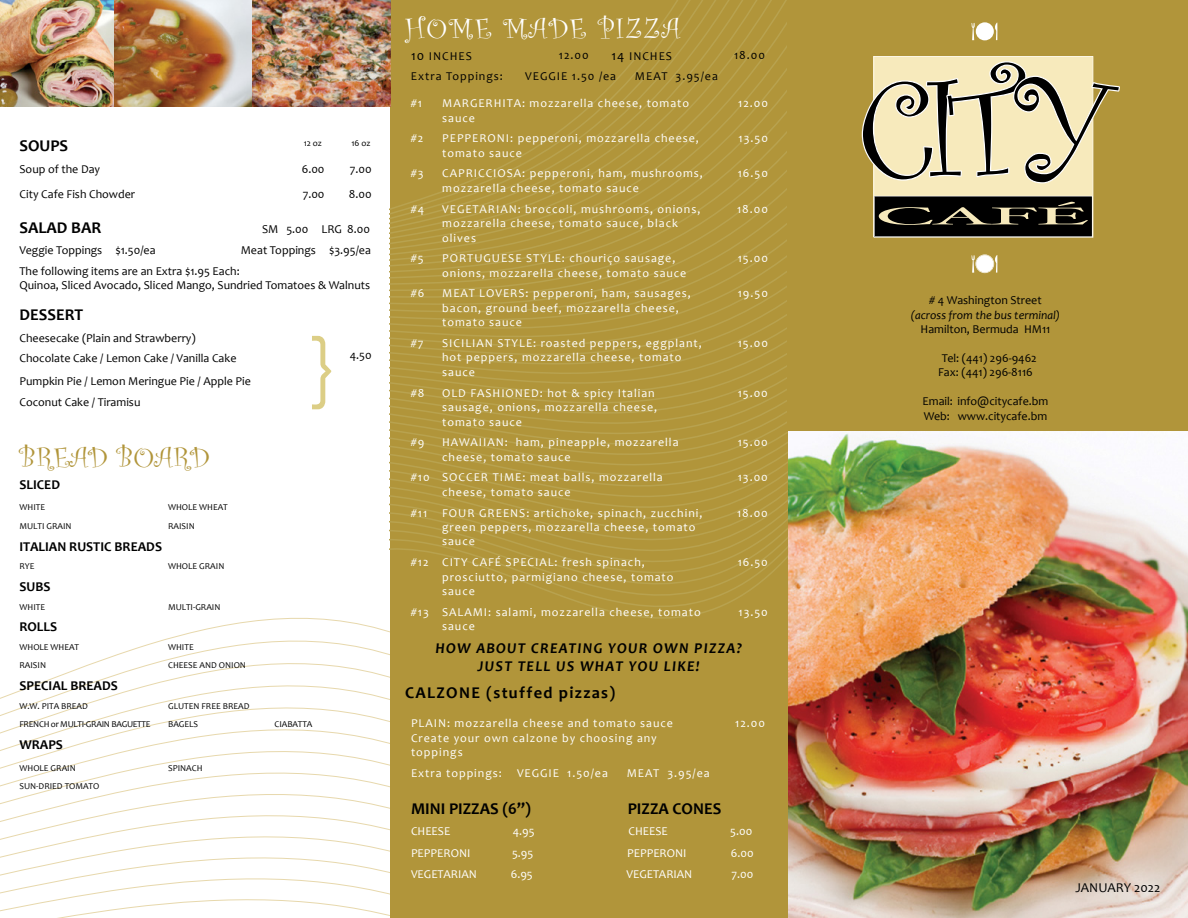
<style>
.page{position:relative;width:1188px;height:918px;background:#fff}
.page>*{position:absolute;margin:0;border:0;box-sizing:border-box;transform-origin:0 0}
.t1{font:30px "Curlz";letter-spacing:.05em;color:#fff}
.t2{font:30px "Curlz";color:#b1953a}
.t3{font:700 16.5px "Candara";color:#000}
.t4{font:700 16.5px "Candara";letter-spacing:.08em;color:#000}
.t5{font:italic 700 15px/18px "Candara";letter-spacing:.08em;color:#000;text-align:center}
.t6{font:700 13.5px "Candara";color:#000}
.t7{font:13.5px "Candara";color:#000}
.t8{font:12px/14.4px "Candara";letter-spacing:.08em;color:#fff}
.t9{font:12px/14.4px "Candara";color:#000}
.t10{font:12px "Candara";color:#fff}
.t11{font:12px "Candara";letter-spacing:.08em;color:#000}
.t12{font:italic 12px "Candara";color:#000}
.t13{font:9px "Candara";color:#000}
.t14{font:9px "Candara";letter-spacing:-.03em;color:#000}
.s1{font-size:13.5px}
</style>
<div class="page">
<div style="left:390px;top:632px;width:398px;height:286px;background:#b1953a"></div>
<svg style="left:390px;top:0;width:398px;height:632px;background:#b1963c"></svg>
<svg style="left:787px;top:0;width:1px;height:14px"></svg>
<svg style="left:0;top:618px;width:390px;height:300px"></svg>
<div style="left:788px;top:0;width:400px;height:432px;background:#b1953a"></div>
<img style="left:0;top:0;width:114px;height:107px">
<img style="left:114px;top:0;width:277px;height:107px">
<svg style="left:862px;top:56px;width:258px;height:182px;background:#aaa07c"></svg>
<svg style="left:972px;top:254px;width:25px;height:19px"></svg>
<svg style="left:995px;top:22px;width:2px;height:18px"></svg>
<svg style="left:972px;top:23px;width:3px;height:17px"></svg>
<div style="left:976px;top:22px;width:18px;height:18px;background:#fff;border-radius:50%"></div>
<img style="left:788px;top:433px;width:400px;height:485px">
<svg style="left:312px;top:336px;width:19px;height:73px"></svg>
<h2 class="t3" style="left:20px;top:136px;width:50px">SOUPS</h2>
<p class="t13" style="left:304px;top:137px;width:20px">12 oz</p>
<p class="t13" style="left:351px;top:137px;width:21px">16 oz</p>
<p class="t9" style="left:20px;top:162px;width:82px">Soup of the Day</p>
<p class="t9" style="left:302px;top:162px;width:24px">6.00</p>
<p class="t9" style="left:350px;top:162px;width:23px">7.00</p>
<p class="t9" style="left:20px;top:187px;width:117px">City Cafe Fish Chowder</p>
<p class="t9" style="left:303px;top:187px;width:23px">7.00</p>
<p class="t9" style="left:349px;top:187px;width:24px">8.00</p>
<h2 class="t3" style="left:20px;top:218px;width:83px">SALAD BAR</h2>
<p class="t9" style="left:262px;top:222px;width:109px">SM 5.00 LRG 8.00</p>
<p class="t9" style="left:19px;top:243px;width:138px">Veggie Toppings $1.50/ea</p>
<p class="t9" style="left:241px;top:243px;width:132px">Meat Toppings $3.95/ea</p>
<p class="t9" style="left:19px;top:264px;width:352px">The following items are an Extra $1.95 Each:<br>Quinoa, Sliced Avocado, Sliced Mango, Sundried Tomatoes &amp; Walnuts</p>
<h2 class="t3" style="left:20px;top:304px;width:65px">DESSERT</h2>
<p class="t9" style="left:20px;top:327px;width:219px;line-height:20.7px">Cheesecake (Plain and Strawberry)<br>Chocolate Cake / Lemon Cake / Vanilla Cake</p>
<p class="t9" style="left:350px;top:348px;width:23px">4.50</p>
<p class="t9" style="left:20px;top:371px;width:233px;line-height:20.7px">Pumpkin Pie / Lemon Meringue Pie / Apple Pie<br>Coconut Cake / Tiramisu</p>
<h1 class="t2" style="left:20px;top:436px;width:192px">BREAD BOARD</h1>
<p class="t6" style="left:20px;top:476px;width:42px">SLICED</p>
<p class="t13" style="left:20px;top:502px;width:27px">WHITE</p>
<p class="t13" style="left:168px;top:502px;width:61px">WHOLE WHEAT</p>
<p class="t13" style="left:20px;top:520px;width:54px">MULTI GRAIN</p>
<p class="t13" style="left:168px;top:520px;width:28px">RAISIN</p>
<p class="t6" style="left:20px;top:538px;width:144px">ITALIAN RUSTIC BREADS</p>
<p class="t13" style="left:20px;top:561px;width:17px">RYE</p>
<p class="t13" style="left:168px;top:561px;width:58px">WHOLE GRAIN</p>
<p class="t6" style="left:20px;top:578px;width:33px">SUBS</p>
<p class="t13" style="left:20px;top:601px;width:27px">WHITE</p>
<p class="t13" style="left:168px;top:601px;width:54px">MULTI-GRAIN</p>
<p class="t6" style="left:20px;top:619px;width:39px">ROLLS</p>
<p class="t13" style="left:20px;top:641px;width:61px">WHOLE WHEAT</p>
<p class="t13" style="left:168px;top:641px;width:27px">WHITE</p>
<p class="t13" style="left:20px;top:660px;width:28px">RAISIN</p>
<p class="t13" style="left:168px;top:660px;width:79px">CHEESE AND ONION</p>
<p class="t6" style="left:20px;top:677px;width:100px">SPECIAL BREADS</p>
<p class="t13" style="left:20px;top:700px;width:70px">W.W. PITA BREAD</p>
<p class="t13" style="left:168px;top:700px;width:83px">GLUTEN FREE BREAD</p>
<p class="t14" style="left:20px;top:719px;width:133px">FRENCH or MULTI-GRAIN BAGUETTE</p>
<p class="t13" style="left:168px;top:719px;width:32px">BAGELS</p>
<p class="t13" style="left:274px;top:719px;width:40px">CIABATTA</p>
<p class="t6" style="left:20px;top:736px;width:45px">WRAPS</p>
<p class="t13" style="left:20px;top:762px;width:58px">WHOLE GRAIN</p>
<p class="t13" style="left:168px;top:762px;width:36px">SPINACH</p>
<p class="t13" style="left:20px;top:781px;width:81px">SUN-DRIED TOMATO</p>
<h1 class="t1" style="left:405px;top:7px;width:277px">HOME MADE PIZZA</h1>
<p class="t9" style="left:411px;top:49px;width:62px"><span class="s1">10</span> INCHES</p>
<p class="t9" style="left:559px;top:47px;width:31px">12.00</p>
<p class="t9" style="left:611px;top:49px;width:62px"><span class="s1">14</span> INCHES</p>
<p class="t9" style="left:734px;top:47px;width:32px">18.00</p>
<p class="t11" style="left:411px;top:69px;width:93px">Extra Toppings:</p>
<p class="t11" style="left:525px;top:69px;width:92px">VEGGIE 1.50 /ea</p>
<p class="t9" style="left:635px;top:69px;width:85px">MEAT 3.95/ea</p>
<p class="t8" style="left:411px;top:96px;width:13px">#1</p>
<p class="t8" style="left:442px;top:96px;width:249px">MARGERHITA: mozzarella cheese, tomato sauce</p>
<p class="t8" style="left:738px;top:96px;width:31px">12.00</p>
<p class="t8" style="left:411px;top:131px;width:14px">#2</p>
<p class="t8" style="left:442px;top:131px;width:258px">PEPPERONI: pepperoni, mozzarella cheese, tomato sauce</p>
<p class="t8" style="left:739px;top:131px;width:31px">13.50</p>
<p class="t8" style="left:411px;top:166px;width:14px">#3</p>
<p class="t8" style="left:442px;top:166px;width:262px">CAPRICCIOSA: pepperoni, ham, mushrooms, mozzarella cheese, tomato sauce</p>
<p class="t8" style="left:738px;top:166px;width:32px">16.50</p>
<p class="t8" style="left:411px;top:201px;width:15px">#4</p>
<p class="t8" style="left:442px;top:201px;width:260px">VEGETARIAN: broccoli, mushrooms, onions, mozzarella cheese, tomato sauce, black olives</p>
<p class="t8" style="left:737px;top:201px;width:32px">18.00</p>
<p class="t8" style="left:411px;top:251px;width:14px">#5</p>
<p class="t8" style="left:442px;top:251px;width:246px">PORTUGUESE STYLE: chouriço sausage, onions, mozzarella cheese, tomato sauce</p>
<p class="t8" style="left:738px;top:251px;width:32px">15.00</p>
<p class="t8" style="left:411px;top:286px;width:15px">#6</p>
<p class="t8" style="left:442px;top:286px;width:250px">MEAT LOVERS: pepperoni, ham, sausages, bacon, ground beef, mozzarella cheese, tomato sauce</p>
<p class="t8" style="left:738px;top:286px;width:32px">19.50</p>
<p class="t8" style="left:411px;top:336px;width:14px">#7</p>
<p class="t8" style="left:442px;top:336px;width:261px">SICILIAN STYLE: roasted peppers, eggplant, hot peppers, mozzarella cheese, tomato sauce</p>
<p class="t8" style="left:738px;top:336px;width:32px">15.00</p>
<p class="t8" style="left:411px;top:385px;width:15px">#8</p>
<p class="t8" style="left:442px;top:385px;width:217px">OLD FASHIONED: hot &amp; spicy Italian sausage, onions, mozzarella cheese, tomato sauce</p>
<p class="t8" style="left:738px;top:385px;width:32px">15.00</p>
<p class="t8" style="left:411px;top:435px;width:15px">#9</p>
<p class="t8" style="left:442px;top:435px;width:238px">HAWAIIAN: ham, pineapple, mozzarella cheese, tomato sauce</p>
<p class="t8" style="left:738px;top:435px;width:32px">15.00</p>
<p class="t8" style="left:442px;top:470px;width:222px;text-indent:-31px">#10 SOCCER TIME: meat balls, mozzarella cheese, tomato sauce</p>
<p class="t8" style="left:738px;top:470px;width:32px">13.00</p>
<p class="t8" style="left:442px;top:505px;width:262px;text-indent:-31px">#11 FOUR GREENS: artichoke, spinach, zucchini, green peppers, mozzarella cheese, tomato sauce</p>
<p class="t8" style="left:737px;top:505px;width:32px">18.00</p>
<p class="t8" style="left:442px;top:555px;width:233px;text-indent:-31px">#12 CITY CAFÉ SPECIAL: fresh spinach, prosciutto, parmigiano cheese, tomato sauce</p>
<p class="t8" style="left:738px;top:555px;width:32px">16.50</p>
<p class="t8" style="left:442px;top:605px;width:260px;text-indent:-31px">#13 SALAMI: salami, mozzarella cheese, tomato sauce</p>
<p class="t8" style="left:739px;top:605px;width:31px">13.50</p>
<p class="t5" style="left:435px;top:639px;width:308px">HOW ABOUT CREATING YOUR OWN PIZZA?<br>JUST TELL US WHAT YOU LIKE!</p>
<h2 class="t4" style="left:405px;top:682px;width:212px">CALZONE (stuffed pizzas)</h2>
<p class="t8" style="left:411px;top:716px;width:264px">PLAIN: mozzarella cheese and tomato sauce<br>Create your own calzone by choosing any toppings</p>
<p class="t8" style="left:735px;top:716px;width:31px">12.00</p>
<p class="t8" style="left:411px;top:766px;width:92px">Extra toppings:</p>
<p class="t8" style="left:517px;top:766px;width:92px">VEGGIE 1.50/ea</p>
<p class="t8" style="left:627px;top:766px;width:85px">MEAT 3.95/ea</p>
<h2 class="t3" style="left:411px;top:799px;width:122px">MINI PIZZAS (6”)</h2>
<h2 class="t3" style="left:628px;top:799px;width:95px">PIZZA CONES</h2>
<p class="t8" style="left:411px;top:824px;width:41px">CHEESE</p>
<p class="t8" style="left:513px;top:824px;width:23px">4.95</p>
<p class="t8" style="left:628px;top:824px;width:41px">CHEESE</p>
<p class="t8" style="left:730px;top:824px;width:24px">5.00</p>
<p class="t10" style="left:411px;top:845px;width:61px">PEPPERONI</p>
<p class="t8" style="left:512px;top:846px;width:23px">5.95</p>
<p class="t10" style="left:627px;top:845px;width:61px">PEPPERONI</p>
<p class="t8" style="left:731px;top:846px;width:24px">6.00</p>
<p class="t10" style="left:411px;top:866px;width:67px">VEGETARIAN</p>
<p class="t8" style="left:511px;top:867px;width:24px">6.95</p>
<p class="t10" style="left:627px;top:866px;width:67px">VEGETARIAN</p>
<p class="t8" style="left:731px;top:867px;width:23px">7.00</p>
<p class="t9" style="left:929px;top:293px;width:114px"># 4 Washington Street</p>
<p class="t12" style="left:911px;top:307px;width:151px">(across from the bus terminal)</p>
<p class="t9" style="left:921px;top:322px;width:131px">Hamilton, Bermuda HM11</p>
<p class="t9" style="left:938px;top:351px;width:100px;text-align:center">Tel: (441) 296-9462<br>Fax: (441) 296-8116</p>
<p class="t9" style="left:923px;top:394px;width:127px">Email: info@citycafe.bm<br>Web: www.citycafe.bm</p>
<p class="t7" style="left:1076px;top:879px;width:86px">JANUARY 2022</p>
</div>
